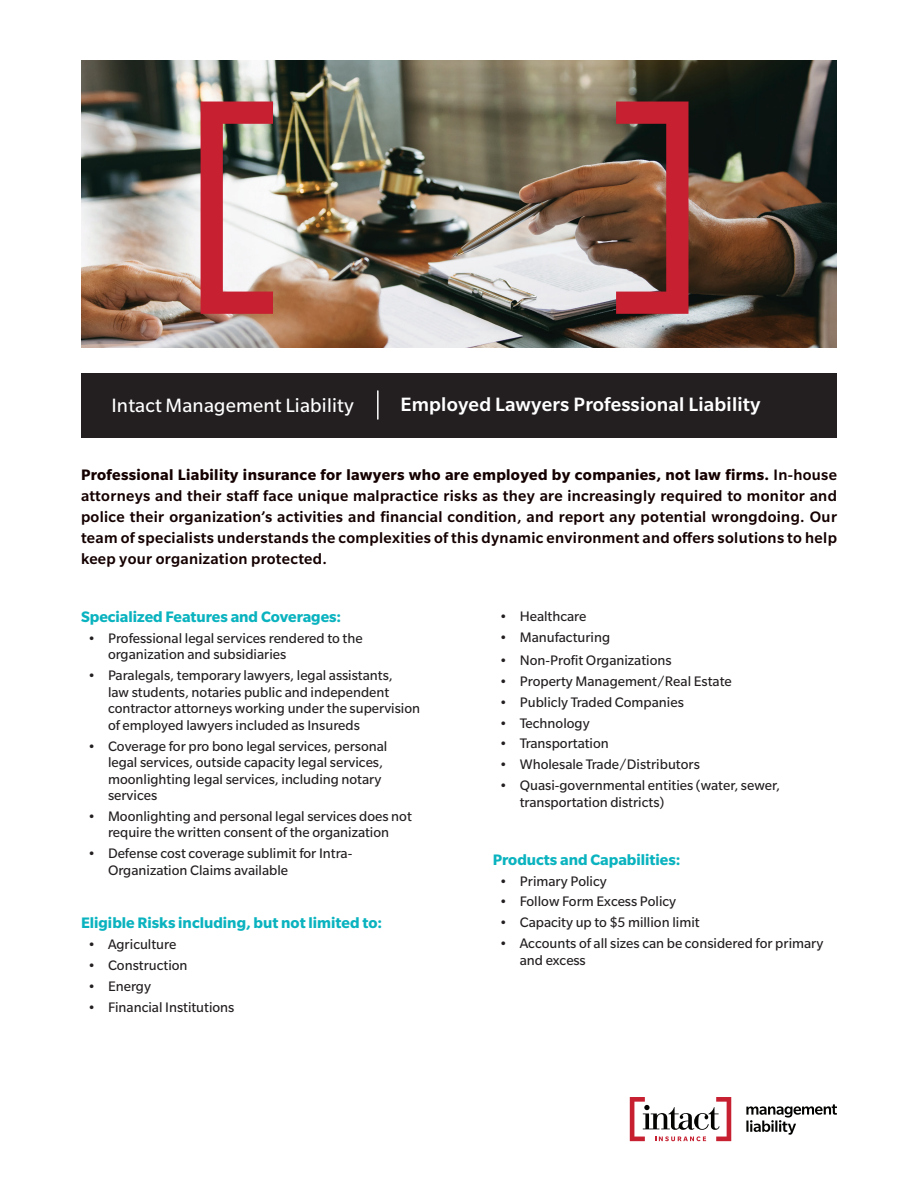
<style>
.page{position:relative;width:918px;height:1188px;background:#fff}
.page>*{position:absolute;margin:0;border:0;box-sizing:border-box;transform-origin:0 0}
.t1{font:500 21px "Slate Std";letter-spacing:.01em;color:#fff}
.t2{font:21px "Slate Std";letter-spacing:.01em;color:#fff}
.t3{font:500 16.5px/21px "Slate Std";letter-spacing:.02em;color:#150000;text-align:justify}
.t4{font:700 16.5px "Slate Std";color:#0ab3bf}
.t5{font:15px/16.5px "Slate Std";color:#231f20}
.s1{font-weight:700}
</style>
<div class="page">
<img style="left:81px;top:61px;width:756px;height:287px">
<div style="left:81px;top:373px;width:756px;height:64px;background:#231f20"></div>
<hr style="left:377px;top:391px;width:2px;height:28px;background:#fff">
<svg style="left:630px;top:1097px;width:101px;height:44px"></svg>
<svg style="left:746px;top:1104px;width:91px;height:31px"></svg>
<svg style="left:201px;top:102px;width:72px;height:212px"></svg>
<svg style="left:616px;top:102px;width:72px;height:212px;background:#913a37"></svg>
<h1 class="t2" style="left:111px;top:394px;width:244px">Intact Management Liability</h1>
<h1 class="t1" style="left:400px;top:394px;width:362px">Employed Lawyers Professional Liability</h1>
<p class="t3" style="left:81px;top:464px;width:758px"><span class="s1">Professional Liability insurance for lawyers who are employed by companies, not law firms.</span> In-house attorneys and their staff face unique malpractice risks as they are increasingly required to monitor and police their organization’s activities and financial condition, and report any potential wrongdoing. Our team of specialists understands the complexities of this dynamic environment and offers solutions to help keep your organization protected.</p>
<p class="t4" style="left:81px;top:608px;width:262px">Specialized Features and Coverages:</p>
<p class="t5" style="left:108px;top:630px;width:256px;text-indent:-20px">• Professional legal services rendered to the organization and subsidiaries</p>
<p class="t5" style="left:108px;top:667px;width:314px;text-indent:-20px">• Paralegals, temporary lawyers, legal assistants,<br>law students, notaries public and independent contractor attorneys working under the supervision of employed lawyers included as Insureds</p>
<p class="t5" style="left:108px;top:737px;width:281px;text-indent:-20px">• Coverage for pro bono legal services, personal legal services, outside capacity legal services, moonlighting legal services, including notary services</p>
<p class="t5" style="left:88px;top:808px;width:326px;text-align:center">• Moonlighting and personal legal services does not require the written consent of the organization</p>
<p class="t5" style="left:108px;top:845px;width:246px;text-indent:-20px">• Defense cost coverage sublimit for Intra-<br>Organization Claims available</p>
<p class="t4" style="left:81px;top:914px;width:303px">Eligible Risks including, but not limited to:</p>
<p class="t5" style="left:88px;top:936px;width:90px">• Agriculture</p>
<p class="t5" style="left:88px;top:957px;width:101px">• Construction</p>
<p class="t5" style="left:88px;top:978px;width:65px">• Energy</p>
<p class="t5" style="left:88px;top:999px;width:148px">• Financial Institutions</p>
<p class="t5" style="left:500px;top:608px;width:88px">• Healthcare</p>
<p class="t5" style="left:500px;top:629px;width:112px">• Manufacturing</p>
<p class="t5" style="left:500px;top:652px;width:174px">• Non-Profit Organizations</p>
<p class="t5" style="left:500px;top:673px;width:234px">• Property Management/Real Estate</p>
<p class="t5" style="left:500px;top:694px;width:186px">• Publicly Traded Companies</p>
<p class="t5" style="left:500px;top:715px;width:92px">• Technology</p>
<p class="t5" style="left:500px;top:735px;width:111px">• Transportation</p>
<p class="t5" style="left:500px;top:756px;width:202px">• Wholesale Trade/Distributors</p>
<p class="t5" style="left:520px;top:777px;width:262px;text-indent:-20px">• Quasi-governmental entities (water, sewer, transportation districts)</p>
<p class="t4" style="left:493px;top:851px;width:189px">Products and Capabilities:</p>
<p class="t5" style="left:500px;top:872px;width:109px">• Primary Policy</p>
<p class="t5" style="left:500px;top:893px;width:178px">• Follow Form Excess Policy</p>
<p class="t5" style="left:500px;top:914px;width:202px">• Capacity up to $5 million limit</p>
<p class="t5" style="left:520px;top:935px;width:305px;text-indent:-20px">• Accounts of all sizes can be considered for primary and excess</p>
</div>
